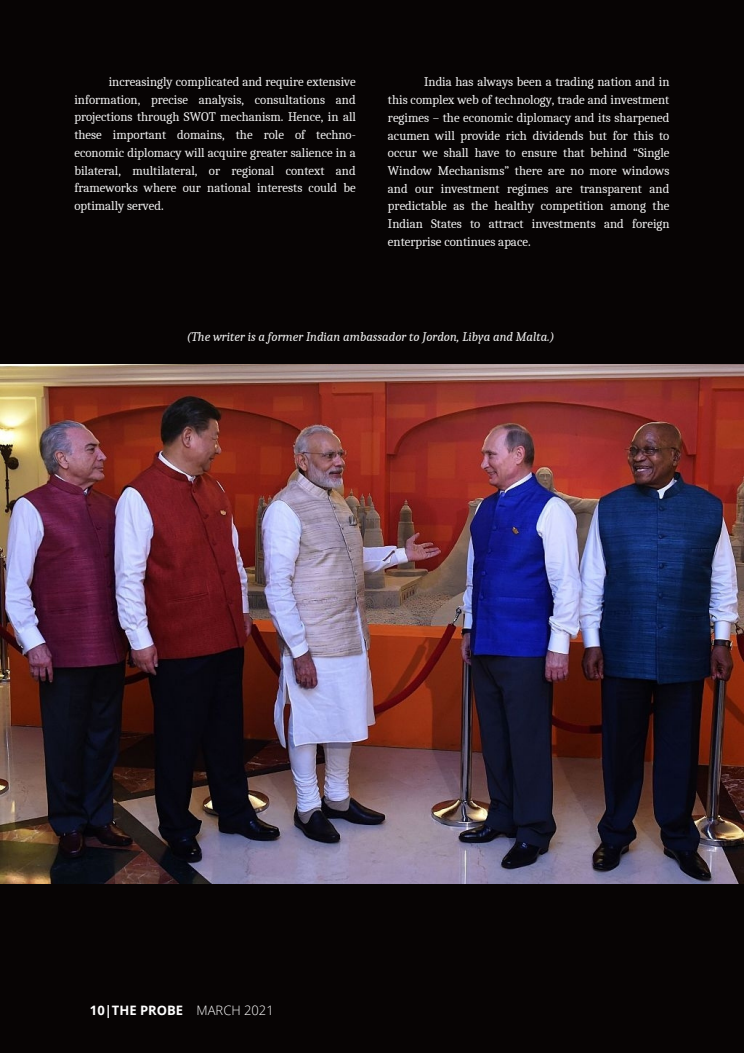
<style>
.page{position:relative;width:744px;height:1053px;background:#fff}
.page>*{position:absolute;margin:0;border:0;box-sizing:border-box;transform-origin:0 0}
.t1{font:700 13px "Open Sans";color:#fff}
.t2{font:12.8px/17.7px "Caladea";color:#f1f1f1;text-align:justify}
.t3{font:italic 12.8px "Caladea";color:#f1f1f1}
.s1{font-weight:300}
</style>
<div class="page">
<div style="left:0;top:0;width:744px;height:1052px;background:#070404"></div>
<img style="left:0;top:364px;width:744px;height:519px">
<p class="t2" style="left:74px;top:73px;width:283px;text-indent:34px">increasingly complicated and require extensive information, precise analysis, consultations and projections through SWOT mechanism. Hence, in all these important domains, the role of techno&shy;economic diplomacy will acquire greater salience in a bilateral, multilateral, or regional context and frameworks where our national interests could be optimally served.</p>
<p class="t2" style="left:388px;top:73px;width:283px;text-indent:36px">India has always been a trading nation and in this complex web of technology, trade and investment regimes – the economic diplomacy and its sharpened acumen will provide rich dividends but for this to occur we shall have to ensure that behind “Single Window Mechanisms” there are no more windows and our investment regimes are transparent and predictable as the healthy competition among the Indian States to attract investments and foreign enterprise continues apace.</p>
<p class="t3" style="left:187px;top:329px;width:369px">(The writer is a former Indian ambassador to Jordon, Libya and Malta.)</p>
<p class="t1" style="left:90px;top:1001px;width:185px">10|THE PROBE <span class="s1">MARCH 2021</span></p>
</div>
